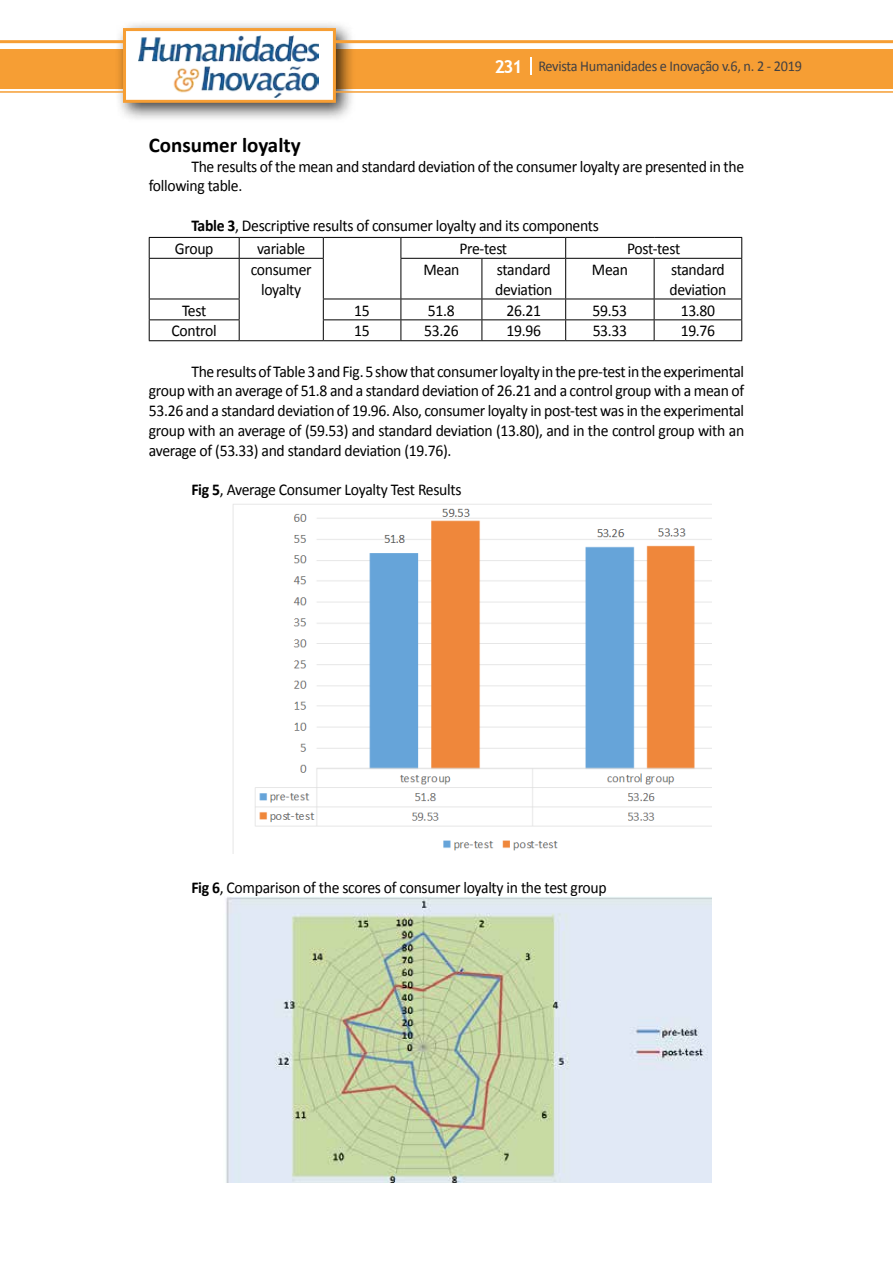
<style>
.page{position:relative;width:893px;height:1263px;background:#fff}
.page>*{position:absolute;margin:0;border:0;box-sizing:border-box;transform-origin:0 0}
.t1{font:700 21px "Calibri";color:#000}
.t2{font:16.5px/19.8px "Calibri";letter-spacing:-.02em;color:#000;scale:.95 1}
.t3{font:15px "Calibri";letter-spacing:-.02em;color:#414042;scale:.95 1}
.s1{font-family:"Trebuchet MS";font-weight:700;font-size:18px;color:#fff}
.s2{font-weight:700}
</style>
<div class="page">
<div style="left:441px;top:49px;width:452px;height:39px;background:#f69e34"></div>
<div style="left:333px;top:49px;width:108px;height:39px;background:#f69e34"></div>
<div style="left:0;top:49px;width:124px;height:39px;background:#f69e34"></div>
<svg style="left:530px;top:57px;width:2px;height:18px"></svg>
<div style="left:115px;top:20px;width:241px;height:103px;background:#000;opacity:.75"></div>
<div style="left:125px;top:30px;width:209px;height:71px;background:#fff"></div>
<img style="left:138px;top:35px;width:181px;height:62px">
<div style="left:123px;top:28px;width:213px;height:75px;border:3px solid #f69e34"></div>
<hr style="left:0;top:40px;width:124px;height:3px;background:#f69e34">
<hr style="left:0;top:91px;width:124px;height:2px;background:#f69e34">
<hr style="left:333px;top:40px;width:560px;height:3px;background:#f69e34">
<hr style="left:333px;top:91px;width:560px;height:2px;background:#f69e34">
<hr style="left:149px;top:237px;width:90px;height:1px;background:#000">
<svg style="left:149px;top:238px;width:1px;height:20px"></svg>
<hr style="left:239px;top:237px;width:84px;height:1px;background:#000">
<svg style="left:239px;top:238px;width:1px;height:20px"></svg>
<hr style="left:323px;top:237px;width:78px;height:1px;background:#000">
<svg style="left:323px;top:238px;width:1px;height:20px"></svg>
<hr style="left:401px;top:237px;width:81px;height:1px;background:#000">
<svg style="left:401px;top:238px;width:1px;height:20px"></svg>
<hr style="left:482px;top:237px;width:84px;height:1px;background:#000">
<hr style="left:566px;top:237px;width:88px;height:1px;background:#000">
<svg style="left:565px;top:238px;width:1px;height:20px"></svg>
<hr style="left:654px;top:237px;width:88px;height:1px;background:#000">
<svg style="left:741px;top:238px;width:1px;height:20px"></svg>
<hr style="left:149px;top:258px;width:90px;height:1px;background:#000">
<hr style="left:149px;top:259px;width:1px;height:40px;background:#000">
<hr style="left:239px;top:258px;width:85px;height:1px;background:#000">
<hr style="left:239px;top:259px;width:1px;height:40px;background:#000">
<hr style="left:323px;top:259px;width:1px;height:40px;background:#000">
<hr style="left:401px;top:258px;width:81px;height:1px;background:#000">
<hr style="left:401px;top:259px;width:1px;height:40px;background:#000">
<hr style="left:482px;top:258px;width:84px;height:1px;background:#000">
<hr style="left:482px;top:259px;width:1px;height:40px;background:#000">
<hr style="left:566px;top:258px;width:88px;height:1px;background:#000">
<hr style="left:565px;top:259px;width:1px;height:40px;background:#000">
<hr style="left:654px;top:258px;width:88px;height:1px;background:#000">
<hr style="left:654px;top:259px;width:1px;height:40px;background:#000">
<hr style="left:741px;top:259px;width:1px;height:40px;background:#000">
<hr style="left:149px;top:299px;width:91px;height:1px;background:#000">
<hr style="left:323px;top:299px;width:78px;height:1px;background:#000">
<hr style="left:401px;top:299px;width:81px;height:1px;background:#000">
<hr style="left:482px;top:299px;width:84px;height:1px;background:#000">
<hr style="left:566px;top:299px;width:88px;height:1px;background:#000">
<hr style="left:654px;top:299px;width:88px;height:1px;background:#000">
<hr style="left:149px;top:319px;width:91px;height:1px;background:#000">
<svg style="left:149px;top:299px;width:1px;height:41px"></svg>
<svg style="left:239px;top:299px;width:1px;height:41px"></svg>
<hr style="left:323px;top:319px;width:78px;height:1px;background:#000">
<svg style="left:323px;top:299px;width:1px;height:41px"></svg>
<hr style="left:401px;top:319px;width:81px;height:1px;background:#000">
<svg style="left:401px;top:299px;width:1px;height:41px"></svg>
<hr style="left:482px;top:319px;width:84px;height:1px;background:#000">
<svg style="left:482px;top:299px;width:1px;height:41px"></svg>
<hr style="left:566px;top:319px;width:88px;height:1px;background:#000">
<svg style="left:565px;top:299px;width:1px;height:41px"></svg>
<hr style="left:654px;top:319px;width:88px;height:1px;background:#000">
<svg style="left:654px;top:299px;width:1px;height:41px"></svg>
<svg style="left:741px;top:299px;width:1px;height:41px"></svg>
<hr style="left:149px;top:340px;width:90px;height:1px;background:#000">
<hr style="left:239px;top:340px;width:84px;height:1px;background:#000">
<hr style="left:323px;top:340px;width:78px;height:1px;background:#000">
<hr style="left:401px;top:340px;width:81px;height:1px;background:#000">
<hr style="left:482px;top:340px;width:84px;height:1px;background:#000">
<hr style="left:566px;top:340px;width:88px;height:1px;background:#000">
<hr style="left:654px;top:340px;width:88px;height:1px;background:#000">
<img style="left:232px;top:504px;width:479px;height:349px">
<img style="left:226px;top:897px;width:486px;height:286px">
<p class="t3" style="left:495px;top:57px;width:325px"><span class="s1">231</span> Revista Humanidades e Inovação v.6, n. 2 - 2019</p>
<p class="t1" style="left:149px;top:131px;width:153px">Consumer loyalty</p>
<p class="t2" style="left:149px;top:156px;width:628px;text-indent:43px">The results of the mean and standard deviation of the consumer loyalty are presented in the following table.</p>
<p class="t2" style="left:175px;top:214px;width:448px;line-height:23px;text-indent:16px"><span class="s2">Table 3</span>, Descriptive results of consumer loyalty and its components<br>Group</p>
<p class="t2" style="left:257px;top:239px;width:52px">variable</p>
<p class="t2" style="left:459px;top:239px;width:52px">Pre-test</p>
<p class="t2" style="left:627px;top:239px;width:57px">Post-test</p>
<p class="t2" style="left:251px;top:260px;width:66px;text-align:center">consumer loyalty</p>
<p class="t2" style="left:423px;top:260px;width:39px">Mean</p>
<p class="t2" style="left:495px;top:260px;width:62px">standard deviation</p>
<p class="t2" style="left:592px;top:260px;width:39px">Mean</p>
<p class="t2" style="left:669px;top:260px;width:62px">standard deviation</p>
<p class="t2" style="left:182px;top:300px;width:27px">Test</p>
<p class="t2" style="left:354px;top:300px;width:18px">15</p>
<p class="t2" style="left:428px;top:300px;width:30px">51.8</p>
<p class="t2" style="left:506px;top:300px;width:38px">26.21</p>
<p class="t2" style="left:593px;top:300px;width:38px">59.53</p>
<p class="t2" style="left:681px;top:300px;width:38px">13.80</p>
<p class="t2" style="left:172px;top:321px;width:49px">Control</p>
<p class="t2" style="left:354px;top:321px;width:18px">15</p>
<p class="t2" style="left:424px;top:321px;width:38px">53.26</p>
<p class="t2" style="left:507px;top:321px;width:38px">19.96</p>
<p class="t2" style="left:593px;top:321px;width:38px">53.33</p>
<p class="t2" style="left:681px;top:321px;width:38px">19.76</p>
<p class="t2" style="left:149px;top:361px;width:628px;text-align:justify;text-indent:42px">TheresultsofTable3andFig.5showthat consumerloyalty inthepre-testintheexperimental group with an average of 51.8 and a standard deviation of 26.21 and a control group with a mean of 53.26 and a standard deviation of 19.96. Also, consumer loyalty in post-test was in the experimental group with an average of (59.53) and standard deviation (13.80), and in the control group with an average of (53.33) and standard deviation (19.76).</p>
<p class="t2" style="left:191px;top:480px;width:286px"><span class="s2">Fig 5</span>, Average Consumer Loyalty Test Results</p>
<p class="t2" style="left:191px;top:878px;width:439px"><span class="s2">Fig 6</span>, Comparison of the scores of consumer loyalty in the test group</p>
</div>
